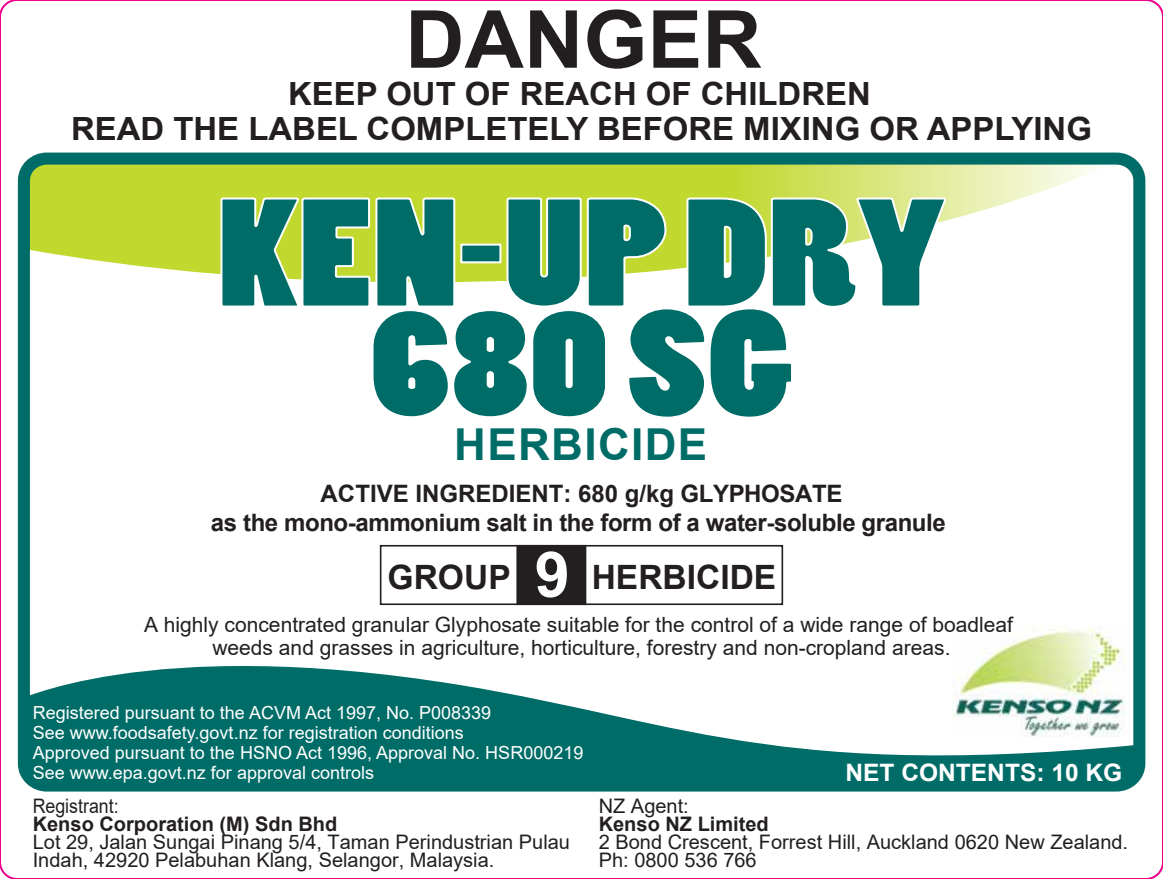
<style>
.page{position:relative;width:1163px;height:879px;background:#fff}
.page>*{position:absolute;margin:0;border:0;box-sizing:border-box;transform-origin:0 0}
.t1{font:144px/110.4px "Poplar Std";color:#006c67;text-align:center;scale:1.22 1}
.t2{font:700 80px "Arial";color:#231f20}
.t3{font:700 44px "Arial";letter-spacing:.03em;color:#006c67}
.t4{font:700 33.6px "Arial";color:#231f20}
.t5{font:700 32px/34.8px "Arial";color:#231f20;text-align:center}
.t6{font:700 24px/28.8px "Arial";letter-spacing:-.015em;color:#231f20;text-align:center}
.t7{font:700 24px "Arial";color:#fff}
.t8{font:21px/23px "Arial";color:#231f20;text-align:center}
.t9{font:20px/18px "Arial";color:#231f20}
.t10{font:700 20px "Arial";color:#231f20}
.t11{font:20px "Arial";color:#231f20;scale:.89 1}
.t12{font:18px/20px "Arial";color:#fff}
.s1{font-size:63.2px;color:#fff}
</style>
<div class="page">
<svg style="left:31px;top:655px;width:1101px;height:123px;fill:#006c67"></svg>
<svg style="left:31px;top:166px;width:1064px;height:108px"></svg>
<div style="left:18px;top:153px;width:1127px;height:638px;border:12px solid #006c67;border-radius:22px"></div>
<svg style="left:219px;top:196px;width:726px;height:87px"></svg>
<img style="left:951px;top:625px;width:175px;height:112px">
<div style="left:380px;top:545px;width:403px;height:60px;border:2px solid #231f20"></div>
<div style="left:516px;top:545px;width:70px;height:60px;background:#231f20"></div>
<h2 class="t2" style="left:405px;top:-17px;width:358px">DANGER</h2>
<h3 class="t5" style="left:71px;top:77px;width:1022px">KEEP OUT OF REACH OF CHILDREN<br>READ THE LABEL COMPLETELY BEFORE MIXING OR APPLYING</h3>
<h1 class="t1" style="left:218px;top:205px;width:597px">KEN-UP DRY<br>680 SG</h1>
<h3 class="t3" style="left:454px;top:413px;width:254px">HERBICIDE</h3>
<h3 class="t6" style="left:211px;top:479px;width:736px">ACTIVE INGREDIENT: 680 g/kg GLYPHOSATE<br>as the mono-ammonium salt in the form of a water-soluble granule</h3>
<h3 class="t4" style="left:387px;top:553px;width:390px">GROUP <span class="s1">9</span> HERBICIDE</h3>
<p class="t8" style="left:144px;top:613px;width:870px">A highly concentrated granular Glyphosate suitable for the control of a wide range of boadleaf weeds and grasses in agriculture, horticulture, forestry and non-cropland areas.</p>
<p class="t12" style="left:33px;top:702px;width:552px">Registered pursuant to the ACVM Act 1997, No. P008339<br>See www.foodsafety.govt.nz for registration conditions<br>Approved pursuant to the HSNO Act 1996, Approval No. HSR000219<br>See www.epa.govt.nz for approval controls</p>
<p class="t11" style="left:33px;top:792px;width:98px">Registrant:</p>
<p class="t10" style="left:33px;top:809px;width:306px">Kenso Corporation (M) Sdn Bhd</p>
<p class="t9" style="left:33px;top:832px;width:538px">Lot 29, Jalan Sungai Pinang 5/4, Taman Perindustrian Pulau<br>Indah, 42920 Pelabuhan Klang, Selangor, Malaysia.</p>
<h3 class="t7" style="left:845px;top:755px;width:278px">NET CONTENTS: 10 KG</h3>
<p class="t9" style="left:598px;top:796px;width:92px">NZ Agent:</p>
<p class="t10" style="left:598px;top:809px;width:172px">Kenso NZ Limited</p>
<p class="t9" style="left:598px;top:832px;width:531px">2 Bond Crescent, Forrest Hill, Auckland 0620 New Zealand.<br>Ph: 0800 536 766</p>
</div>
